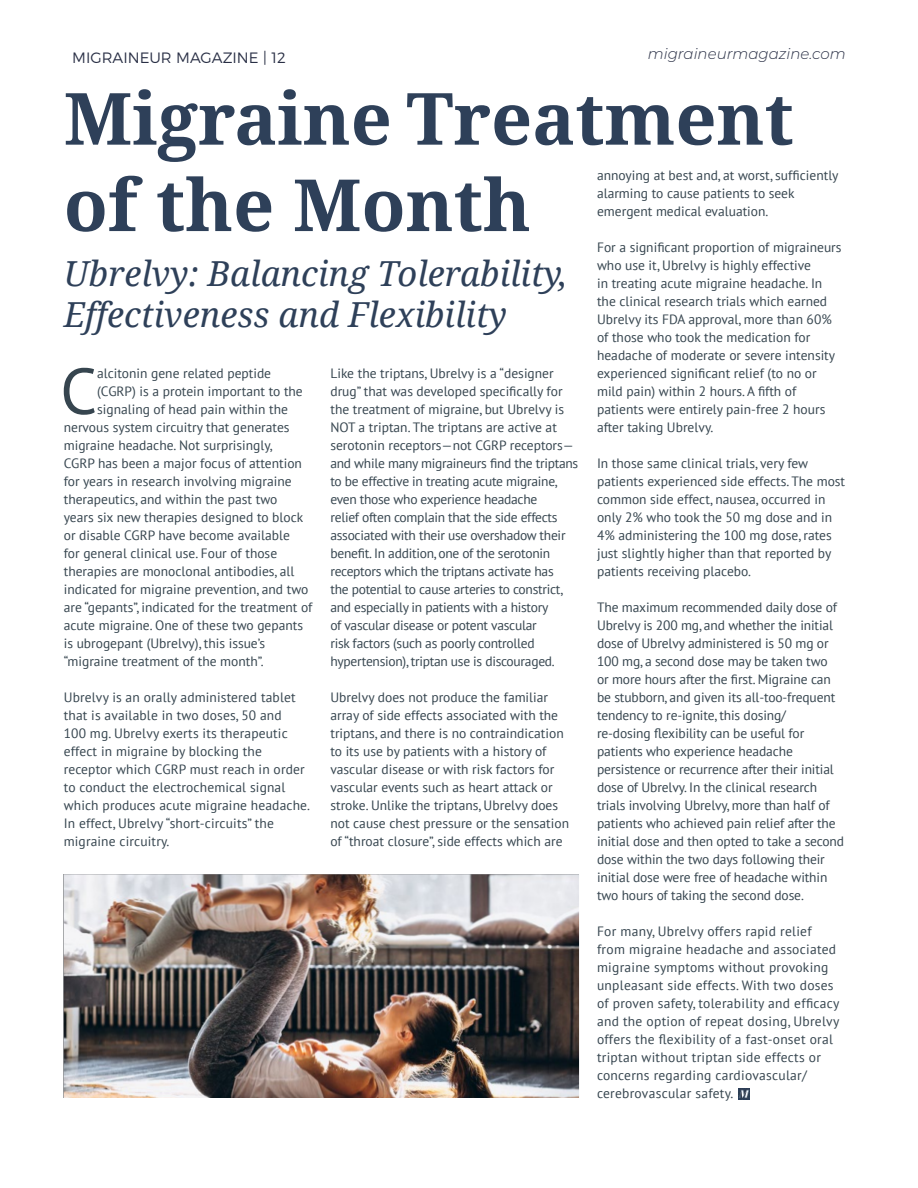
<style>
.page{position:relative;width:918px;height:1188px;background:#fff}
.page>*{position:absolute;margin:0;border:0;box-sizing:border-box;transform-origin:0 0}
.t1{font:700 72px/86.4px "Droid Serif";color:#2e4059}
.t2{font:64.95px "PT Sans";color:#36454f}
.t3{font:italic 34.5px/41.4px "Droid Serif";color:#2e4059}
.t4{font:italic 300 15px "Montserrat";color:#292f45}
.t5{font:300 15px "Montserrat";color:#292f45}
.t6{font:13.5px/18px "PT Sans";color:#36454f}
.t7{font:13.5px/18px "PT Sans";letter-spacing:-.02em;color:#36454f}
.t8{font:13.5px/18px "PT Sans";letter-spacing:.02em;color:#36454f}
</style>
<div class="page">
<img style="left:64px;top:874px;width:515px;height:224px">
<svg style="left:739px;top:1089px;width:11px;height:10px"></svg>
<p class="t5" style="left:72px;top:46px;width:215px">MIGRAINEUR MAGAZINE | 12</p>
<p class="t4" style="left:648px;top:43px;width:199px">migraineurmagazine.com</p>
<h1 class="t1" style="left:64px;top:77px;width:731px">Migraine Treatment of the Month</h1>
<h3 class="t3" style="left:64px;top:253px;width:505px">Ubrelvy: Balancing Tolerability,<br>Effectiveness and Flexibility</h3>
<p class="t6" style="left:597px;top:166px;width:243px">annoying at best and, at worst, sufficiently alarming to cause patients to seek emergent medical evaluation.</p>
<p class="t6" style="left:597px;top:238px;width:246px">For a significant proportion of migraineurs who use it, Ubrelvy is highly effective<br>in treating acute migraine headache. In the clinical research trials which earned Ubrelvy its FDA approval, more than 60% of those who took the medication for headache of moderate or severe intensity experienced significant relief (to no or mild pain) within 2 hours. A fifth of patients were entirely pain-free 2 hours after taking Ubrelvy.</p>
<p class="t6" style="left:597px;top:454px;width:250px">In those same clinical trials, very few patients experienced side effects. The most common side effect, nausea, occurred in only 2% who took the 50 mg dose and in 4% administering the 100 mg dose, rates just slightly higher than that reported by patients receiving placebo.</p>
<p class="t6" style="left:597px;top:598px;width:249px">The maximum recommended daily dose of Ubrelvy is 200 mg, and whether the initial dose of Ubrelvy administered is 50 mg or 100 mg, a second dose may be taken two<br>or more hours after the first. Migraine can be stubborn, and given its all-too-frequent tendency to re-ignite, this dosing/<br>re-dosing flexibility can be useful for patients who experience headache persistence or recurrence after their initial dose of Ubrelvy. In the clinical research trials involving Ubrelvy, more than half of patients who achieved pain relief after the initial dose and then opted to take a second dose within the two days following their initial dose were free of headache within two hours of taking the second dose.</p>
<p class="t8" style="left:597px;top:922px;width:244px">For many, Ubrelvy offers rapid relief from migraine headache and associated migraine symptoms without provoking unpleasant side effects. With two doses of proven safety, tolerability and efficacy and the option of repeat dosing, Ubrelvy offers the flexibility of a fast-onset oral triptan without triptan side effects or concerns regarding cardiovascular/ cerebrovascular safety.</p>
<p class="t7" style="left:330px;top:364px;width:249px">Like the triptans, Ubrelvy is a “designer drug” that was developed specifically for the treatment of migraine, but Ubrelvy is NOT a triptan. The triptans are active at serotonin receptors—not CGRP receptors— and while many migraineurs find the triptans to be effective in treating acute migraine, even those who experience headache<br>relief often complain that the side effects associated with their use overshadow their benefit. In addition, one of the serotonin receptors which the triptans activate has<br>the potential to cause arteries to constrict, and especially in patients with a history<br>of vascular disease or potent vascular<br>risk factors (such as poorly controlled hypertension), triptan use is discouraged.</p>
<p class="t6" style="left:330px;top:688px;width:240px">Ubrelvy does not produce the familiar array of side effects associated with the triptans, and there is no contraindication to its use by patients with a history of vascular disease or with risk factors for vascular events such as heart attack or stroke. Unlike the triptans, Ubrelvy does not cause chest pressure or the sensation of “throat closure”, side effects which are</p>
<h2 class="t2" style="left:60px;top:349px;width:39px">C</h2>
<p class="t6" style="left:97px;top:364px;width:175px">alcitonin gene related peptide</p>
<p class="t6" style="left:97px;top:382px;width:207px">(CGRP) is a protein important to the</p>
<p class="t6" style="left:97px;top:400px;width:192px">signaling of head pain within the</p>
<p class="t6" style="left:64px;top:418px;width:227px">nervous system circuitry that generates</p>
<p class="t6" style="left:64px;top:436px;width:210px">migraine headache. Not surprisingly,</p>
<p class="t6" style="left:64px;top:454px;width:240px">CGRP has been a major focus of attention</p>
<p class="t6" style="left:64px;top:472px;width:229px">for years in research involving migraine</p>
<p class="t6" style="left:64px;top:490px;width:215px">therapeutics, and within the past two</p>
<p class="t6" style="left:64px;top:508px;width:241px">years six new therapies designed to block</p>
<p class="t6" style="left:64px;top:526px;width:228px">or disable CGRP have become available</p>
<p class="t6" style="left:64px;top:544px;width:215px">for general clinical use. Four of those</p>
<p class="t6" style="left:64px;top:562px;width:232px">therapies are monoclonal antibodies, all</p>
<p class="t6" style="left:64px;top:580px;width:246px">indicated for migraine prevention, and two</p>
<p class="t6" style="left:64px;top:598px;width:250px">are “gepants”, indicated for the treatment of</p>
<p class="t6" style="left:64px;top:616px;width:241px">acute migraine. One of these two gepants</p>
<p class="t6" style="left:64px;top:634px;width:203px">is ubrogepant (Ubrelvy), this issue’s</p>
<p class="t6" style="left:64px;top:652px;width:201px">“migraine treatment of the month”.</p>
<p class="t6" style="left:64px;top:688px;width:248px">Ubrelvy is an orally administered tablet that is available in two doses, 50 and<br>100 mg. Ubrelvy exerts its therapeutic effect in migraine by blocking the receptor which CGRP must reach in order to conduct the electrochemical signal which produces acute migraine headache.<br>In effect, Ubrelvy “short-circuits” the migraine circuitry.</p>
</div>
